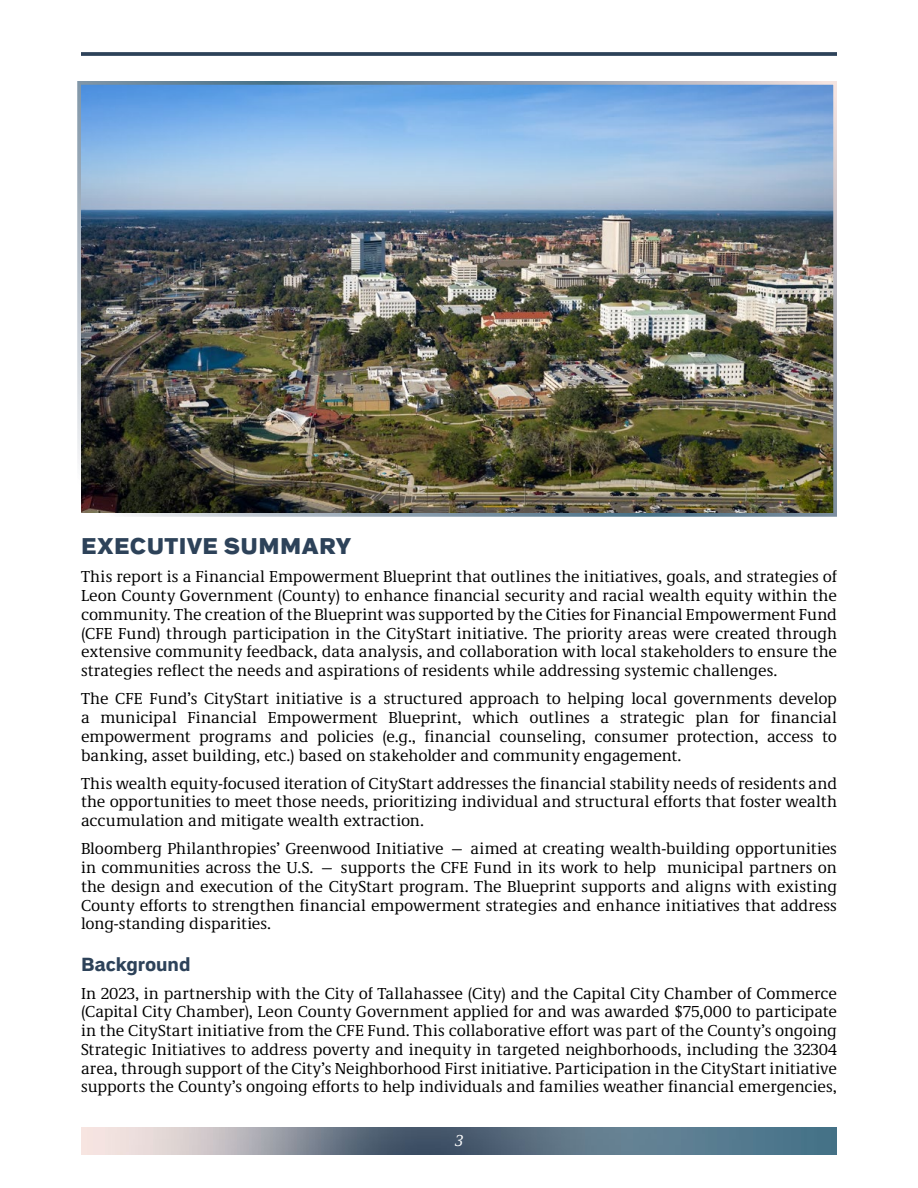
<style>
.page{position:relative;width:918px;height:1188px;background:#fff}
.page>*{position:absolute;margin:0;border:0;box-sizing:border-box;transform-origin:0 0}
.Heading_1{font:900 22.5px "Embarcadero MVB Pro";letter-spacing:.02em;color:#2d4259}
.Heading_2{font:700 expanded 18.75px "Embarcadero MVB Pro";color:#2d4259}
.Body_Text{font:16.5px/18.8px "Demos Next Pro";color:#000;text-align:justify}
.t1{font:italic 16.5px "Demos Next Pro";color:#fff}
</style>
<div class="page">
<img style="left:82px;top:86px;width:750px;height:426px">
<div style="left:77px;top:81px;width:760px;height:436px;border:4px solid #fff"></div>
<svg style="left:81px;top:52px;width:756px;height:4px;background:#394d63"></svg>
<img style="left:81px;top:1127px;width:756px;height:27px">
<p class="Heading_1" style="left:81px;top:530px;width:272px">EXECUTIVE SUMMARY</p>
<p class="Body_Text" style="left:81px;top:567px;width:758px">This report is a Financial Empowerment Blueprint that outlines the initiatives, goals, and strategies of Leon County Government (County) to enhance financial security and racial wealth equity within the community. The creation of the Blueprint was supported by the Cities for Financial Empowerment Fund (CFE Fund) through participation in the CityStart initiative. The priority areas were created through extensive community feedback, data analysis, and collaboration with local stakeholders to ensure the strategies reflect the needs and aspirations of residents while addressing systemic challenges.</p>
<p class="Body_Text" style="left:81px;top:689px;width:758px">The CFE Fund’s CityStart initiative is a structured approach to helping local governments develop a municipal Financial Empowerment Blueprint, which outlines a strategic plan for financial empowerment programs and policies (e.g., financial counseling, consumer protection, access to banking, asset building, etc.) based on stakeholder and community engagement.</p>
<p class="Body_Text" style="left:81px;top:773px;width:758px">This wealth equity-focused iteration of CityStart addresses the financial stability needs of residents and the opportunities to meet those needs, prioritizing individual and structural efforts that foster wealth accumulation and mitigate wealth extraction.</p>
<p class="Body_Text" style="left:81px;top:839px;width:758px">Bloomberg Philanthropies’ Greenwood Initiative — aimed at creating wealth-building opportunities in communities across the U.S. — supports the CFE Fund in its work to help municipal partners on the design and execution of the CityStart program. The Blueprint supports and aligns with existing County efforts to strengthen financial empowerment strategies and enhance initiatives that address long-standing disparities.</p>
<p class="Heading_2" style="left:81px;top:951px;width:111px">Background</p>
<p class="Body_Text" style="left:81px;top:983px;width:758px">In 2023, in partnership with the City of Tallahassee (City) and the Capital City Chamber of Commerce (Capital City Chamber), Leon County Government applied for and was awarded $75,000 to participate in the CityStart initiative from the CFE Fund. This collaborative effort was part of the County’s ongoing Strategic Initiatives to address poverty and inequity in targeted neighborhoods, including the 32304 area, through support of the City’s Neighborhood First initiative. Participation in the CityStart initiative supports the County’s ongoing efforts to help individuals and families weather financial emergencies,</p>
<p class="t1" style="left:455px;top:1130px;width:9px">3</p>
</div>
